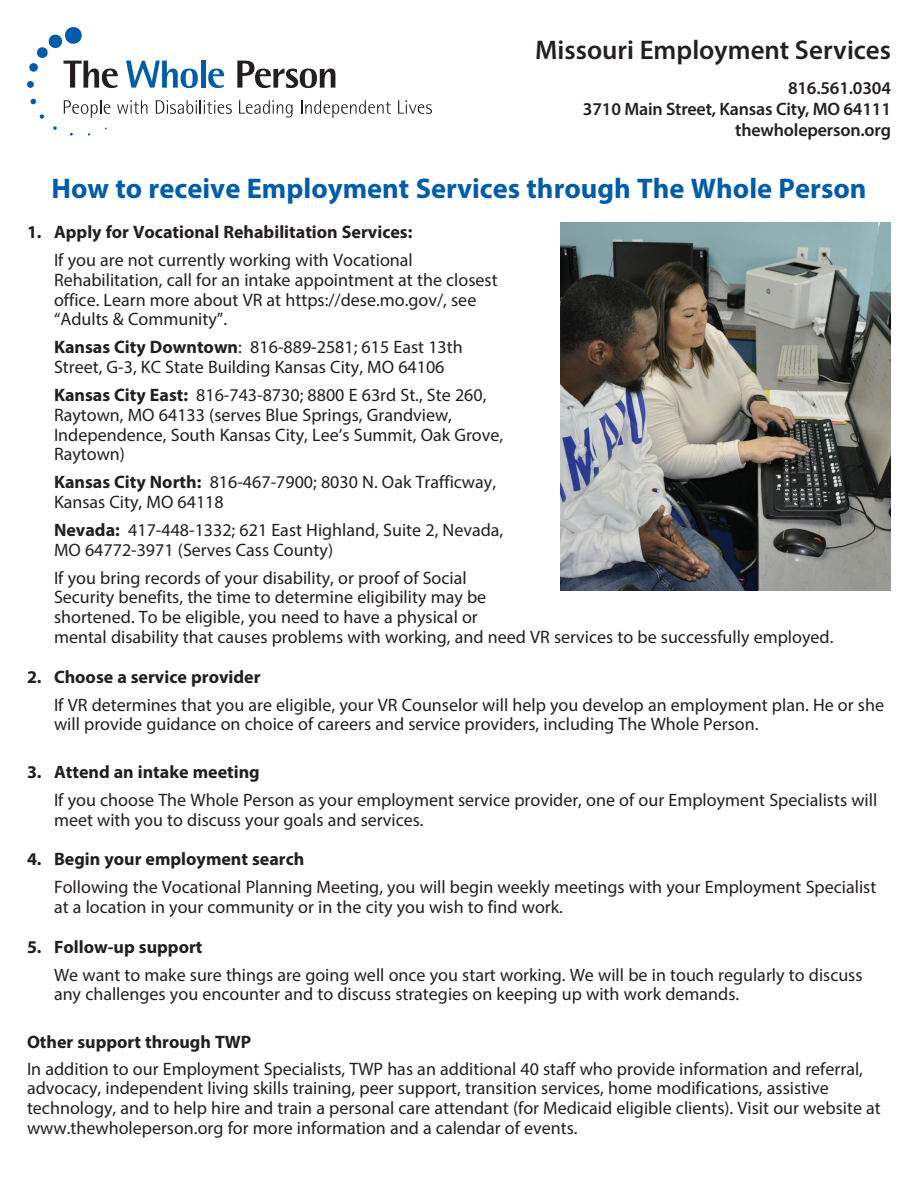
<style>
.page{position:relative;width:918px;height:1188px;background:#fff}
.page>*{position:absolute;margin:0;border:0;box-sizing:border-box;transform-origin:0 0}
.t1{font:700 28.5px "Myriad Pro";color:#015dab}
.t2{font:600 27px "Myriad Pro";color:#231f20}
.t3{font:18px/19.8px "Myriad Pro";color:#231f20}
.t4{font:700 18px/27.9px "Myriad Pro";color:#231f20;text-align:right}
.t5{font:600 18px/21px "Myriad Pro";letter-spacing:-.01em;color:#231f20;text-align:right}
.s1{font-weight:400}
.s2{font-weight:700}
</style>
<div class="page">
<svg style="left:53px;top:126px;width:4px;height:4px"></svg>
<svg style="left:39px;top:114px;width:5px;height:5px"></svg>
<svg style="left:30px;top:98px;width:6px;height:7px"></svg>
<svg style="left:27px;top:27px;width:91px;height:61px"></svg>
<svg style="left:126px;top:61px;width:72px;height:27px"></svg>
<hr style="left:201px;top:61px;width:4px;height:27px;background:#015dab">
<svg style="left:208px;top:69px;width:16px;height:19px"></svg>
<svg style="left:237px;top:61px;width:98px;height:27px"></svg>
<svg style="left:64px;top:100px;width:46px;height:18px"></svg>
<svg style="left:117px;top:100px;width:30px;height:14px"></svg>
<svg style="left:156px;top:100px;width:76px;height:14px"></svg>
<svg style="left:239px;top:100px;width:54px;height:18px"></svg>
<svg style="left:301px;top:100px;width:90px;height:18px"></svg>
<svg style="left:398px;top:100px;width:34px;height:14px"></svg>
<img style="left:560px;top:222px;width:331px;height:369px">
<p class="t2" style="left:535px;top:33px;width:357px">Missouri Employment Services</p>
<p class="t5" style="left:583px;top:77px;width:310px">816.561.0304<br>3710 Main Street, Kansas City, MO 64111 thewholeperson.org</p>
<p class="t1" style="left:51px;top:170px;width:817px">How to receive Employment Services through The Whole Person</p>
<p class="t4" style="left:27px;top:217px;width:387px">1. Apply for Vocational Rehabilitation Services:<br><span class="s1">If you are not currently working with Vocational</span></p>
<p class="t3" style="left:54px;top:270px;width:445px">Rehabilitation, call for an intake appointment at the closest office. Learn more about VR at https://dese.mo.gov/, see “Adults &amp; Community”.</p>
<p class="t3" style="left:54px;top:337px;width:410px"><span class="s2">Kansas City Downtown</span>: 816-889-2581; 615 East 13th<br>Street, G-3, KC State Building Kansas City, MO 64106</p>
<p class="t3" style="left:54px;top:385px;width:451px"><span class="s2">Kansas City East:</span> 816-743-8730; 8800 E 63rd St., Ste 260, Raytown, MO 64133 (serves Blue Springs, Grandview, Independence, South Kansas City, Lee’s Summit, Oak Grove, Raytown)</p>
<p class="t3" style="left:54px;top:472px;width:444px"><span class="s2">Kansas City North:</span> 816-467-7900; 8030 N. Oak Trafficway,<br>Kansas City, MO 64118</p>
<p class="t3" style="left:54px;top:520px;width:451px"><span class="s2">Nevada:</span> 417-448-1332; 621 East Highland, Suite 2, Nevada,<br>MO 64772-3971 (Serves Cass County)</p>
<p class="t3" style="left:54px;top:567px;width:781px">If you bring records of your disability, or proof of Social<br>Security benefits, the time to determine eligibility may be<br>shortened. To be eligible, you need to have a physical or<br>mental disability that causes problems with working, and need VR services to be successfully employed.</p>
<p class="t3" style="left:54px;top:662px;width:832px;line-height:27.9px;text-indent:-27px"><span class="s2">2. Choose a service provider<br></span>If VR determines that you are eligible, your VR Counselor will help you develop an employment plan. He or she</p>
<p class="t3" style="left:54px;top:714px;width:706px">will provide guidance on choice of careers and service providers, including The Whole Person.</p>
<p class="t3" style="left:54px;top:758px;width:825px;line-height:27.9px;text-indent:-27px"><span class="s2">3. Attend an intake meeting<br></span>If you choose The Whole Person as your employment service provider, one of our Employment Specialists will</p>
<p class="t3" style="left:54px;top:810px;width:371px">meet with you to discuss your goals and services.</p>
<p class="t3" style="left:54px;top:845px;width:824px;line-height:27.9px;text-indent:-27px"><span class="s2">4. Begin your employment search<br></span>Following the Vocational Planning Meeting, you will begin weekly meetings with your Employment Specialist</p>
<p class="t3" style="left:54px;top:897px;width:510px">at a location in your community or in the city you wish to find work.</p>
<p class="t3" style="left:54px;top:932px;width:810px;line-height:27.9px;text-indent:-27px"><span class="s2">5. Follow-up support<br></span>We want to make sure things are going well once you start working. We will be in touch regularly to discuss</p>
<p class="t3" style="left:54px;top:984px;width:687px">any challenges you encounter and to discuss strategies on keeping up with work demands.</p>
<p class="t3" style="left:27px;top:1029px;width:837px;line-height:26.5px"><span class="s2">Other support through TWP<br></span>In addition to our Employment Specialists, TWP has an additional 40 staff who provide information and referral,</p>
<p class="t3" style="left:27px;top:1078px;width:855px">advocacy, independent living skills training, peer support, transition services, home modifications, assistive technology, and to help hire and train a personal care attendant (for Medicaid eligible clients). Visit our website at www.thewholeperson.org for more information and a calendar of events.</p>
</div>
